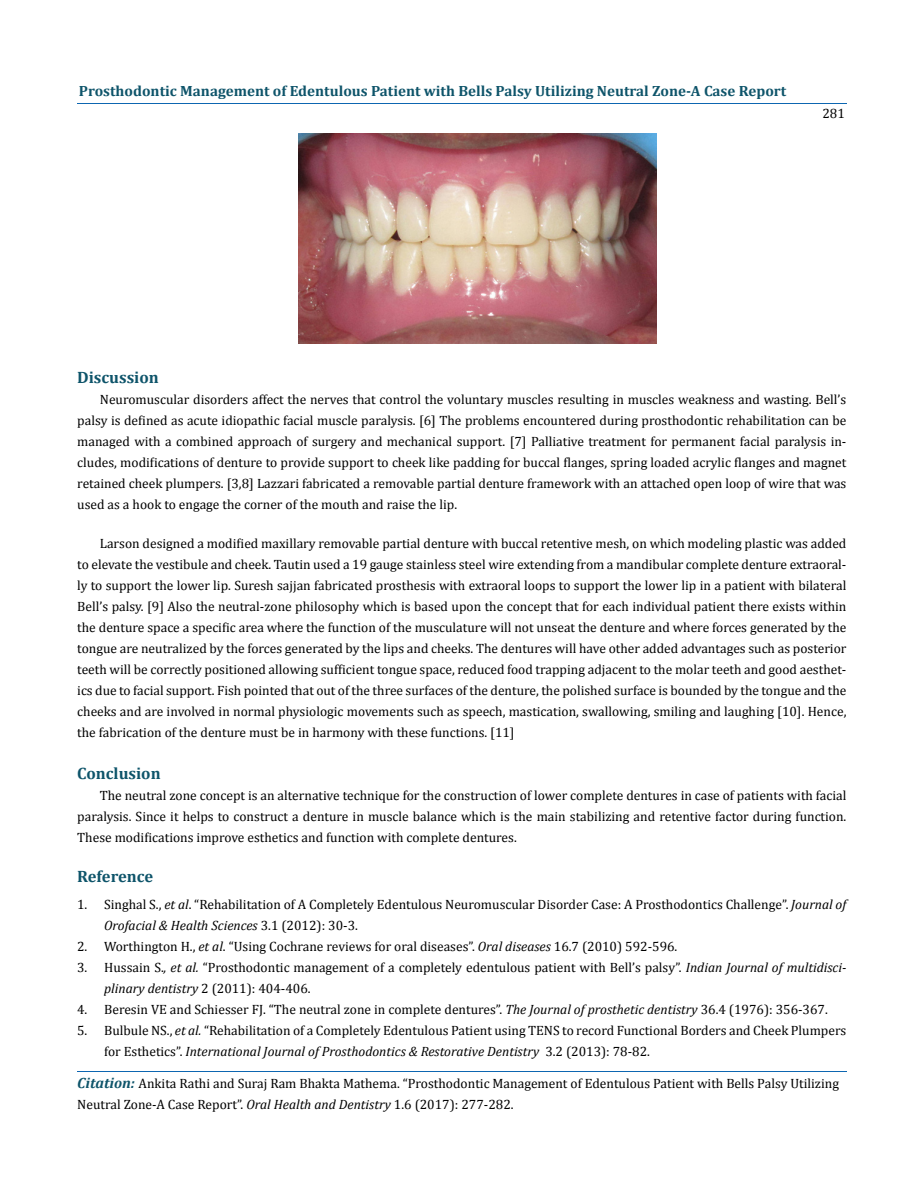
<style>
.page{position:relative;width:917px;height:1190px;background:#fff}
.page>*{position:absolute;margin:0;border:0;box-sizing:border-box;transform-origin:0 0}
.t1{font:700 16.5px "Cambria";color:#0e546a}
.t2{font:700 14.85px "Cambria";color:#0e546a}
.t3{font:13.5px/21px "Cambria";color:#000}
.s1{font-style:italic}
.s2{font-weight:700;font-style:italic;font-size:14.85px;color:#0e546a}
</style>
<div class="page">
<hr style="left:77px;top:1071px;width:769px;height:1px;background:#0d66b1">
<hr style="left:77px;top:103px;width:770px;height:1px;background:#0d66b1">
<img style="left:298px;top:133px;width:359px;height:211px">
<p class="t2" style="left:79px;top:82px;width:709px">Prosthodontic Management of Edentulous Patient with Bells Palsy Utilizing Neutral Zone-A Case Report</p>
<p class="t3" style="left:822px;top:103px;width:24px">281</p>
<p class="t1" style="left:77px;top:367px;width:83px">Discussion</p>
<p class="t3" style="left:77px;top:388px;width:770px;text-align:justify;text-indent:23px">Neuromuscular disorders affect the nerves that control the voluntary muscles resulting in muscles weakness and wasting. Bell’s palsy is defined as acute idiopathic facial muscle paralysis. [6] The problems encountered during prosthodontic rehabilitation can be managed with a combined approach of surgery and mechanical support. [7] Palliative treatment for permanent facial paralysis in&shy;cludes, modifications of denture to provide support to cheek like padding for buccal flanges, spring loaded acrylic flanges and magnet retained cheek plumpers. [3,8] Lazzari fabricated a removable partial denture framework with an attached open loop of wire that was used as a hook to engage the corner of the mouth and raise the lip.</p>
<p class="t3" style="left:77px;top:532px;width:770px;text-align:justify;text-indent:23px">Larson designed a modified maxillary removable partial denture with buccal retentive mesh, on which modeling plastic was added to elevate the vestibule and cheek. Tautin used a 19 gauge stainless steel wire extending from a mandibular complete denture extraoral&shy;ly to support the lower lip. Suresh sajjan fabricated prosthesis with extraoral loops to support the lower lip in a patient with bilateral Bell’s palsy. [9] Also the neutral-zone philosophy which is based upon the concept that for each individual patient there exists within the denture space a specific area where the function of the musculature will not unseat the denture and where forces generated by the tongue are neutralized by the forces generated by the lips and cheeks. The dentures will have other added advantages such as posterior teeth will be correctly positioned allowing sufficient tongue space, reduced food trapping adjacent to the molar teeth and good aesthet&shy;ics due to facial support. Fish pointed that out of the three surfaces of the denture, the polished surface is bounded by the tongue and the cheeks and are involved in normal physiologic movements such as speech, mastication, swallowing, smiling and laughing [10]. Hence, the fabrication of the denture must be in harmony with these functions. [11]</p>
<p class="t1" style="left:77px;top:763px;width:85px">Conclusion</p>
<p class="t3" style="left:77px;top:784px;width:770px;text-align:justify;text-indent:23px">The neutral zone concept is an alternative technique for the construction of lower complete dentures in case of patients with facial paralysis. Since it helps to construct a denture in muscle balance which is the main stabilizing and retentive factor during function.<br>These modifications improve esthetics and function with complete dentures.</p>
<p class="t1" style="left:77px;top:866px;width:77px">Reference</p>
<p class="t3" style="left:104px;top:893px;width:743px;text-indent:-27px">1. Singhal S., <span class="s1">et al</span>. “Rehabilitation of A Completely Edentulous Neuromuscular Disorder Case: A Prosthodontics Challenge”. <span class="s1">Journal of<br>Orofacial &amp; Health Sciences</span> 3.1 (2012): 30-3.</p>
<p class="t3" style="left:77px;top:935px;width:601px">2. Worthington H., <span class="s1">et al</span>. “Using Cochrane reviews for oral diseases”. <span class="s1">Oral diseases</span> 16.7 (2010) 592-596.</p>
<p class="t3" style="left:104px;top:956px;width:743px;text-indent:-27px">3. Hussain S.<span class="s1">, et al.</span> “Prosthodontic management of a completely edentulous patient with Bell’s palsy”. <span class="s1">Indian Journal of multidisci&shy;plinary dentistry</span> 2 (2011): 404-406.</p>
<p class="t3" style="left:77px;top:998px;width:752px">4. Beresin VE and Schiesser FJ. “The neutral zone in complete dentures”. <span class="s1">The Journal of prosthetic dentistry</span> 36.4 (1976): 356-367.</p>
<p class="t3" style="left:104px;top:1019px;width:743px;text-indent:-27px">5. Bulbule NS., <span class="s1">et al.</span> “Rehabilitation of a Completely Edentulous Patient using TENS to record Functional Borders and Cheek Plumpers for Esthetics”. <span class="s1">International Journal of Prosthodontics &amp; Restorative Dentistry</span> 3.2 (2013): 78-82.</p>
<p class="t3" style="left:77px;top:1073px;width:763px"><span class="s2">Citation:</span> Ankita Rathi and Suraj Ram Bhakta Mathema. “Prosthodontic Management of Edentulous Patient with Bells Palsy Utilizing<br>Neutral Zone-A Case Report”. <span class="s1">Oral Health and Dentistry</span> 1.6 (2017): 277-282.</p>
</div>
